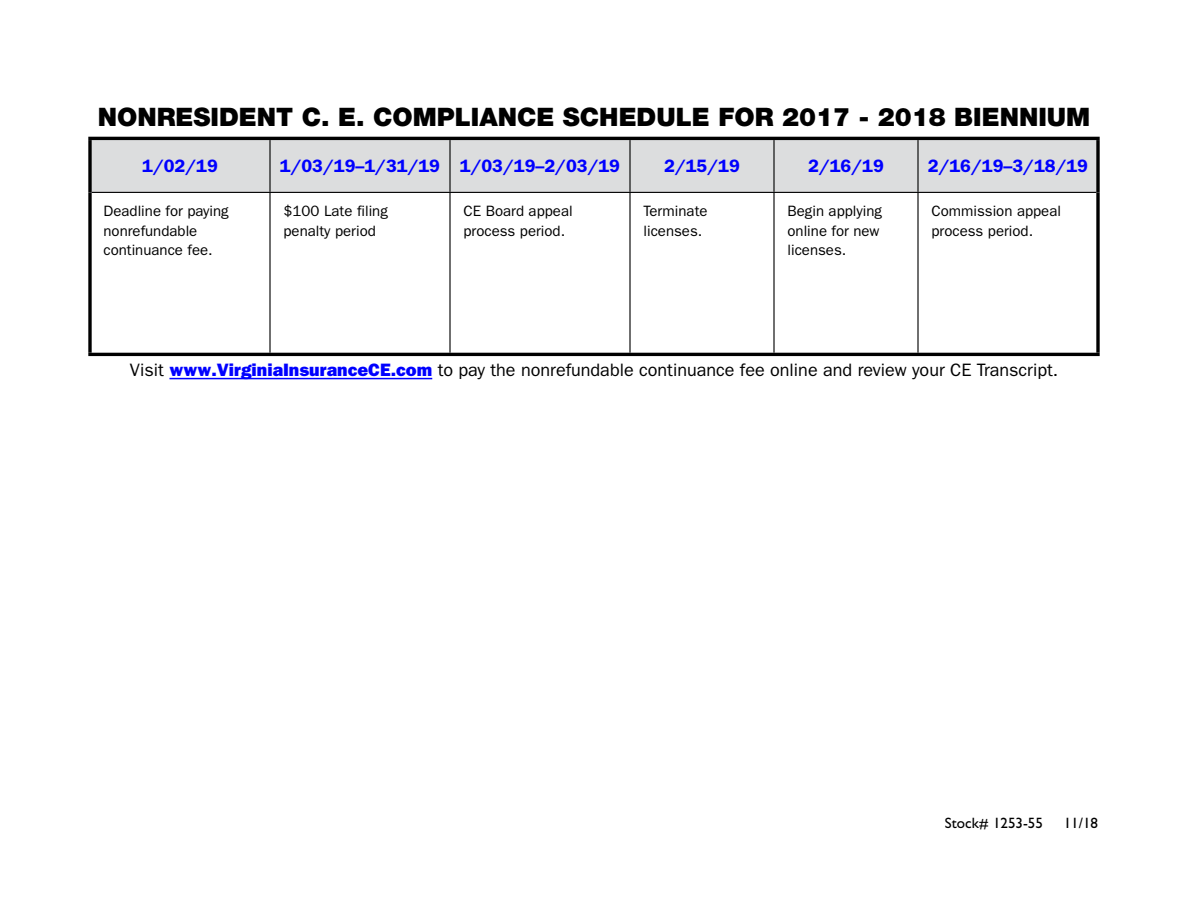
<style>
.page{position:relative;width:1188px;height:918px;background:#fff}
.page>*{position:absolute;margin:0;border:0;box-sizing:border-box;transform-origin:0 0}
.MAIN_HEAD{font:900 25.5px "Helvetica Neue LT Std";color:#000}
.table_notes{font:18px "ITC Franklin Gothic Std";color:#000}
.Table_Head{font:600 18px "ITC Franklin Gothic Std";color:#00f}
.table_body{font:15px/19.5px "ITC Franklin Gothic Std";color:#000}
.table_body-2{font:500 15px "Gill Sans MT Pro";color:#000}
.s1{font-family:"ITC Franklin Gothic Std Hvy";color:#00f}
</style>
<div class="page">
<hr style="left:169px;top:378px;width:263px;height:1px;background:#00f">
<div style="left:92px;top:140px;width:1004px;height:52px;background:#dcddde"></div>
<hr style="left:88px;top:137px;width:182px;height:3px;background:#000">
<svg style="left:88px;top:140px;width:4px;height:52px"></svg>
<hr style="left:270px;top:137px;width:180px;height:3px;background:#000">
<hr style="left:450px;top:137px;width:180px;height:3px;background:#000">
<hr style="left:630px;top:137px;width:144px;height:3px;background:#000">
<hr style="left:774px;top:137px;width:144px;height:3px;background:#000">
<hr style="left:918px;top:137px;width:182px;height:3px;background:#000">
<svg style="left:1096px;top:140px;width:4px;height:52px"></svg>
<svg style="left:88px;top:192px;width:4px;height:161px"></svg>
<svg style="left:1096px;top:192px;width:4px;height:161px"></svg>
<hr style="left:88px;top:353px;width:182px;height:3px;background:#000">
<hr style="left:270px;top:353px;width:180px;height:3px;background:#000">
<hr style="left:450px;top:353px;width:180px;height:3px;background:#000">
<hr style="left:630px;top:353px;width:144px;height:3px;background:#000">
<hr style="left:774px;top:353px;width:144px;height:3px;background:#000">
<hr style="left:918px;top:353px;width:182px;height:3px;background:#000">
<hr style="left:269px;top:140px;width:2px;height:52px;background:#000">
<hr style="left:449px;top:140px;width:2px;height:52px;background:#000">
<hr style="left:629px;top:140px;width:2px;height:52px;background:#000">
<hr style="left:773px;top:140px;width:2px;height:52px;background:#000">
<hr style="left:917px;top:140px;width:2px;height:52px;background:#000">
<hr style="left:92px;top:192px;width:178px;height:1px;background:#000">
<hr style="left:270px;top:192px;width:180px;height:1px;background:#000">
<hr style="left:269px;top:193px;width:2px;height:160px;background:#000">
<hr style="left:450px;top:192px;width:180px;height:1px;background:#000">
<hr style="left:449px;top:193px;width:2px;height:160px;background:#000">
<hr style="left:630px;top:192px;width:144px;height:1px;background:#000">
<hr style="left:629px;top:193px;width:2px;height:160px;background:#000">
<hr style="left:774px;top:192px;width:144px;height:1px;background:#000">
<hr style="left:773px;top:193px;width:2px;height:160px;background:#000">
<hr style="left:918px;top:192px;width:178px;height:1px;background:#000">
<hr style="left:917px;top:193px;width:2px;height:160px;background:#000">
<p class="MAIN_HEAD" style="left:98px;top:102px;width:994px">NONRESIDENT C. E. COMPLIANCE SCHEDULE FOR 2017 - 2018 BIENNIUM</p>
<p class="Table_Head" style="left:142px;top:155px;width:77px">1/02/19</p>
<p class="Table_Head" style="left:280px;top:155px;width:162px">1/03/19–1/31/19</p>
<p class="Table_Head" style="left:460px;top:155px;width:162px">1/03/19–2/03/19</p>
<p class="Table_Head" style="left:664px;top:155px;width:77px">2/15/19</p>
<p class="Table_Head" style="left:808px;top:155px;width:77px">2/16/19</p>
<p class="Table_Head" style="left:928px;top:155px;width:162px">2/16/19–3/18/19</p>
<p class="table_body" style="left:104px;top:201px;width:127px">Deadline for paying nonrefundable continuance fee.</p>
<p class="table_body" style="left:284px;top:201px;width:106px">$100 Late filing penalty period</p>
<p class="table_body" style="left:464px;top:201px;width:111px">CE Board appeal process period.</p>
<p class="table_body" style="left:644px;top:201px;width:66px">Terminate licenses.</p>
<p class="table_body" style="left:788px;top:201px;width:96px">Begin applying online for new licenses.</p>
<p class="table_body" style="left:932px;top:201px;width:131px">Commission appeal process period.</p>
<p class="table_notes" style="left:130px;top:359px;width:930px">Visit <span class="s1">www.VirginiaInsuranceCE.com</span> to pay the nonrefundable continuance fee online and review your CE Transcript.</p>
<p class="table_body-2" style="left:945px;top:814px;width:100px">Stock# 1253-55</p>
<p class="table_body-2" style="left:1064px;top:814px;width:36px">11/18</p>
</div>
